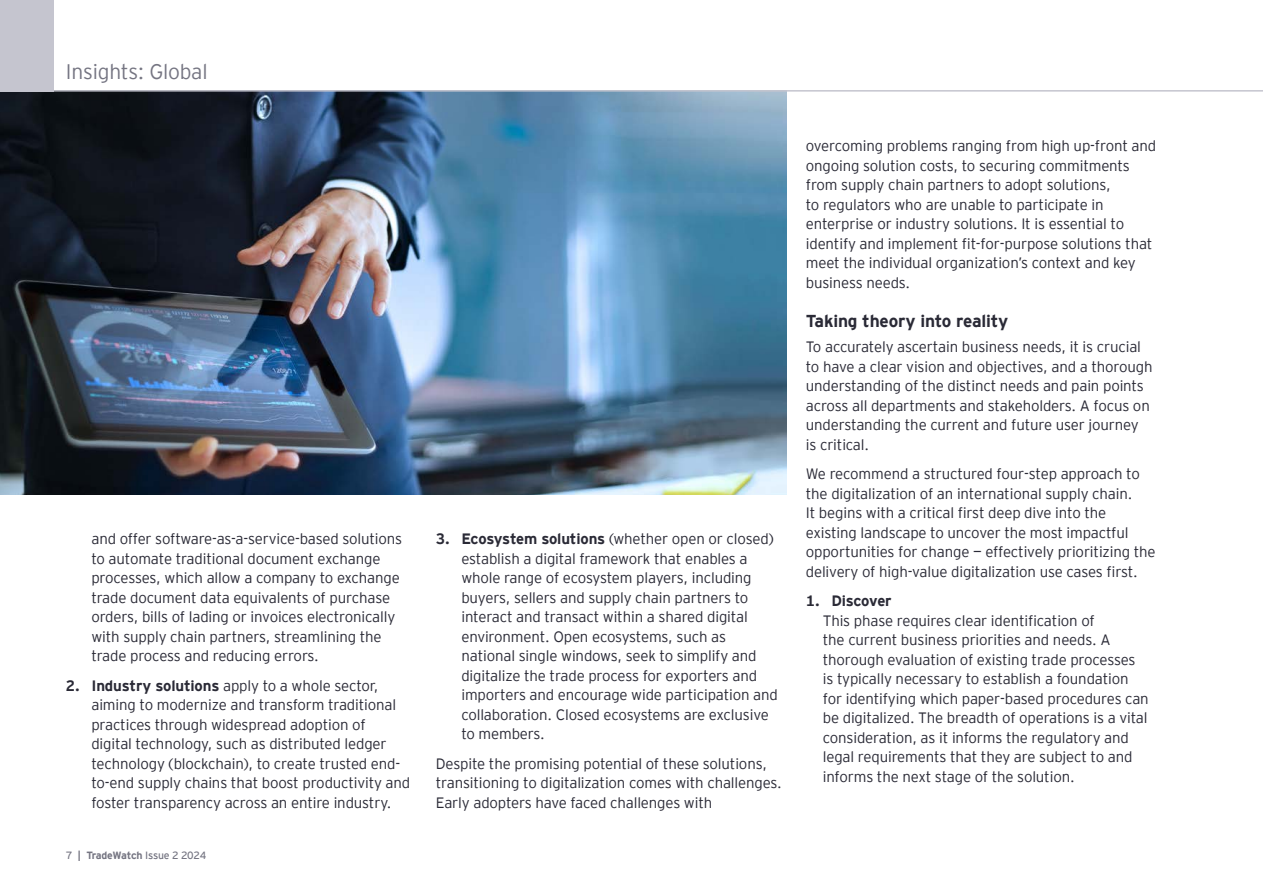
<style>
.page{position:relative;width:1263px;height:893px;background:#fff}
.page>*{position:absolute;margin:0;border:0;box-sizing:border-box;transform-origin:0 0}
.t1{font:300 21px "EY Interstate";letter-spacing:-.01em;color:#757582}
._3__HEADING_1{font:700 17.25px "EY Interstate";letter-spacing:-.01em;color:#2a2a36}
._6__Bullet_number_no_icon{font:300 15px/19.5px "EY Interstate";letter-spacing:-.01em;color:#2a2a36}
._4__BODY_TEXT{font:300 15px/19.5px "EY Interstate";letter-spacing:-.01em;color:#2a2a36}
.t2{font:700 15px "EY Interstate";letter-spacing:-.02em;color:#2a2a36}
.t3{font:10.5px "EY Interstate";letter-spacing:-.02em;color:#757582}
.s1{font-weight:700}
</style>
<div class="page">
<img style="left:0;top:92px;width:787px;height:403px">
<hr style="left:0;top:90px;width:1263px;height:2px;background:#c5c5cf">
<div style="left:0;top:0;width:54px;height:92px;background:#c5c5cf"></div>
<h1 class="t1" style="left:66px;top:57px;width:143px">Insights: Global</h1>
<p class="_6__Bullet_number_no_icon" style="left:91px;top:528px;width:312px">and offer software-as-a-service-based solutions to automate traditional document exchange processes, which allow a company to exchange trade document data equivalents of purchase orders, bills of lading or invoices electronically with supply chain partners, streamlining the trade process and reducing errors.</p>
<p class="_6__Bullet_number_no_icon" style="left:91px;top:675px;width:320px;text-indent:-26px"><span class="s1">2. Industry solutions</span> apply to a whole sector, aiming to modernize and transform traditional practices through widespread adoption of<br>digital technology, such as distributed ledger technology (blockchain), to create trusted end&shy;to-end supply chains that boost productivity and foster transparency across an entire industry.</p>
<p class="t3" style="left:66px;top:848px;width:142px">7 <span class="s1">| TradeWatch</span> Issue 2 2024</p>
<p class="_6__Bullet_number_no_icon" style="left:461px;top:528px;width:318px;text-indent:-26px"><span class="s1">3. Ecosystem solutions</span> (whether open or closed) establish a digital framework that enables a whole range of ecosystem players, including buyers, sellers and supply chain partners to interact and transact within a shared digital environment. Open ecosystems, such as national single windows, seek to simplify and digitalize the trade process for exporters and importers and encourage wide participation and collaboration. Closed ecosystems are exclusive to members.</p>
<p class="_4__BODY_TEXT" style="left:436px;top:753px;width:347px">Despite the promising potential of these solutions, transitioning to digitalization comes with challenges.<br>Early adopters have faced challenges with</p>
<p class="_4__BODY_TEXT" style="left:806px;top:135px;width:352px">overcoming problems ranging from high up-front and ongoing solution costs, to securing commitments from supply chain partners to adopt solutions,<br>to regulators who are unable to participate in enterprise or industry solutions. It is essential to identify and implement fit-for-purpose solutions that meet the individual organization’s context and key business needs.</p>
<p class="_3__HEADING_1" style="left:806px;top:309px;width:204px">Taking theory into reality</p>
<p class="_4__BODY_TEXT" style="left:806px;top:337px;width:348px">To accurately ascertain business needs, it is crucial to have a clear vision and objectives, and a thorough understanding of the distinct needs and pain points across all departments and stakeholders. A focus on understanding the current and future user journey is critical.</p>
<p class="_4__BODY_TEXT" style="left:806px;top:463px;width:351px">We recommend a structured four-step approach to the digitalization of an international supply chain.<br>It begins with a critical first deep dive into the existing landscape to uncover the most impactful opportunities for change — effectively prioritizing the delivery of high-value digitalization use cases first.</p>
<p class="t2" style="left:806px;top:590px;width:87px">1. Discover</p>
<p class="_6__Bullet_number_no_icon" style="left:823px;top:610px;width:327px">This phase requires clear identification of<br>the current business priorities and needs. A thorough evaluation of existing trade processes is typically necessary to establish a foundation for identifying which paper-based procedures can be digitalized. The breadth of operations is a vital consideration, as it informs the regulatory and legal requirements that they are subject to and informs the next stage of the solution.</p>
</div>
